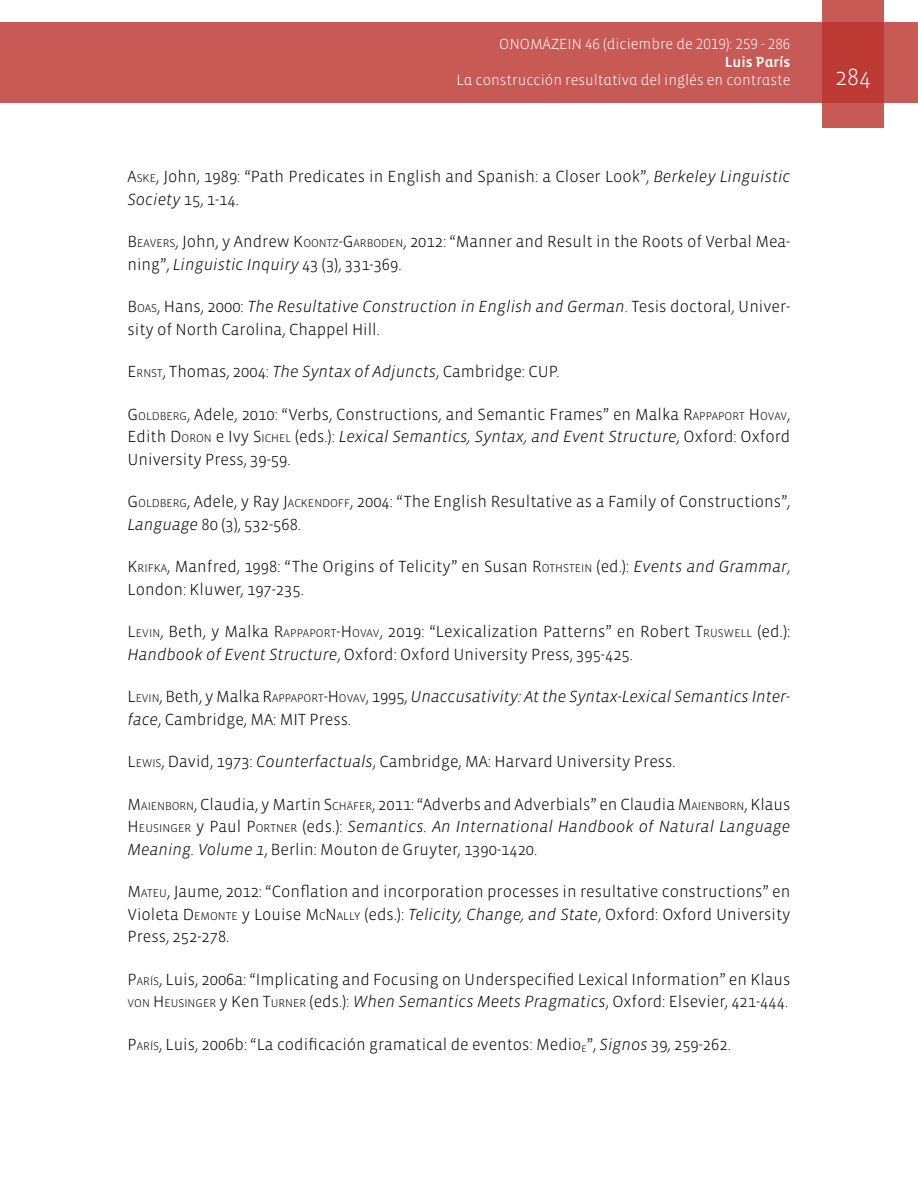
<style>
.page{position:relative;width:918px;height:1188px;background:#fff}
.page>*{position:absolute;margin:0;border:0;box-sizing:border-box;transform-origin:0 0}
.t1{font:300 24px "Vista Sans";color:#fff}
.t2{font:300 16.5px/22.5px "Vista Sans";color:#000}
.t3{font:italic 300 16.5px/22.5px "Vista Sans";letter-spacing:-.005em;color:#000}
.t4{font:300 15px "Vista Sans Alt";color:#fff}
.t5{font:15px "Vista Sans Alt Med";color:#fff}
.t6{font:300 11.55px "Vista Sans";color:#000}
.s1{font-style:inherit}
.s2{font-size:11.55px}
.s3{font-style:italic}
.s4{font-size:16.5px}
.s5{font-style:normal;font-size:11.55px}
.s6{font-style:normal}
</style>
<div class="page">
<div style="left:0;top:23px;width:918px;height:80px;background:#c85a55"></div>
<svg style="left:822px;top:0;width:62px;height:128px;background:#c1453f"></svg>
<p class="t4" style="left:499px;top:37px;width:293px">ONOMÁZEIN 46 (diciembre de 2019): 259 - 286</p>
<p class="t5" style="left:725px;top:55px;width:67px">Luis París</p>
<p class="t4" style="left:456px;top:73px;width:335px">La construcción resultativa del inglés en contraste</p>
<h1 class="t1" style="left:835px;top:65px;width:37px">284</h1>
<p class="t2" style="left:128px;top:166px;width:664px"><span class="s1">A</span><span class="s2">SKE</span>, John, 1989: “Path Predicates in English and Spanish: a Closer Look”, <span class="s3">Berkeley Linguistic<br>Society</span> 15, 1-14.</p>
<p class="t2" style="left:128px;top:231px;width:664px"><span class="s1">B</span><span class="s2">EAVERS</span>, John, y Andrew <span class="s1">K</span><span class="s2">OONTZ</span><span class="s1">-G</span><span class="s2">ARBODEN</span>, 2012: “Manner and Result in the Roots of Verbal Mea&shy;ning”, <span class="s3">Linguistic Inquiry</span> 43 (3), 331-369.</p>
<p class="t2" style="left:128px;top:296px;width:664px"><span class="s1">B</span><span class="s2">OAS</span>, Hans, 2000: <span class="s3">The Resultative Construction in English and German</span>. Tesis doctoral, Univer&shy;sity of North Carolina, Chappel Hill.</p>
<p class="t2" style="left:128px;top:361px;width:434px"><span class="s1">E</span> <span class="s2">RNST</span>, Thomas, 2004: <span class="s3">The Syntax of Adjuncts</span>, Cambridge: CUP.</p>
<p class="t2" style="left:128px;top:403px;width:573px"><span class="s1">G</span><span class="s2">OLDB ERG</span>, Adele, 2010: “Verbs, Constructions, and Semantic Frames” en Malka <span class="s1">R</span><span class="s2">APPAP</span></p>
<p class="t6" style="left:725px;top:410px;width:67px">ORT <span class="s4">H</span>OVAV<span class="s4">,</span></p>
<p class="t2" style="left:128px;top:426px;width:664px">Edith <span class="s1">D</span> <span class="s2">ORON</span> e Ivy <span class="s1">S</span> <span class="s2">ICH EL</span> (eds.): <span class="s3">Lexical Semantics, Syntax, and Event Structure</span>, Oxford: Oxford<br>University Press, 39-59.</p>
<p class="t2" style="left:128px;top:491px;width:664px"><span class="s1">G</span><span class="s2">OLDBERG</span>, Adele, y Ray <span class="s1">J</span><span class="s2">ACKENDOFF</span>, 2004: “The English Resultative as a Family of Constructions”,<br><span class="s3">Language</span> 80 (3), 532-568.</p>
<p class="t2" style="left:128px;top:556px;width:664px"><span class="s1">K</span> <span class="s2">RIFKA</span>, Manfred, 1998: “The Origins of Telicity” en Susan <span class="s1">R</span><span class="s2">OTH STEIN</span> (ed.): <span class="s3">Events and Grammar</span>,<br>London: Kluwer, 197-235.</p>
<p class="t2" style="left:128px;top:621px;width:164px"><span class="s1">L</span><span class="s2">EVIN</span>, Beth, y Malka <span class="s1">R</span><span class="s2">APPAP</span></p>
<p class="t2" style="left:128px;top:621px;width:664px;text-indent:188px"><span class="s2">ORT</span><span class="s1">-H</span><span class="s2">OVAV</span>, 2019: “Lexicalization Patterns” en Robert <span class="s1">T</span><span class="s2">RUSWELL</span> (ed.):<br><span class="s3">Handbook of Event Structure</span>, Oxford: Oxford University Press, 395-425.</p>
<p class="t2" style="left:128px;top:686px;width:152px"><span class="s1">L</span><span class="s2">EVIN</span>, Beth, y Malka <span class="s1">R</span><span class="s2">APPAP</span></p>
<p class="t3" style="left:128px;top:686px;width:664px;text-indent:176px"><span class="s5">ORT</span><span class="s6">-H</span><span class="s5">OVAV</span><span class="s6">, 1995,</span> Unaccusativity: At the Syntax-Lexical Semantics Inter&shy;face<span class="s6">, Cambridge, MA: MIT Press.</span></p>
<p class="t2" style="left:128px;top:751px;width:550px"><span class="s1">L</span><span class="s2">EWIS</span>, David, 1973: <span class="s3">Counterfactuals</span>, Cambridge, MA: Harvard University Press.</p>
<p class="t2" style="left:128px;top:793px;width:664px;text-align:justify"><span class="s1">M</span><span class="s2">AIENBORN</span>, Claudia, y Martin <span class="s1">S</span><span class="s2">CHÄFER</span>, 2011: “Adverbs and Adverbials” en Claudia <span class="s1">M</span><span class="s2">AIENBORN</span>, Klaus <span class="s1">H</span><span class="s2">EUSING ER</span> y Paul <span class="s1">P</span><span class="s2">ORTNER</span> (eds.): <span class="s3">Semantics. An International Handbook of Natural Language Meaning. Volume 1</span>, Berlin: Mouton de Gruyter, 1390-1420.</p>
<p class="t2" style="left:128px;top:881px;width:664px;text-align:justify"><span class="s1">M</span><span class="s2">ATEU</span>, Jaume, 2012: “Conflation and incorporation processes in resultative constructions” en Violeta <span class="s1">D</span> <span class="s2">EMONTE</span> y Louise <span class="s1">M</span> <span class="s2">C</span><span class="s1">N</span> <span class="s2">ALLY</span> (eds.): <span class="s3">Telicity, Change, and State</span>, Oxford: Oxford University Press, 252-278.</p>
<p class="t2" style="left:128px;top:968px;width:664px"><span class="s1">P</span><span class="s2">ARÍS</span>, Luis, 2006a: “Implicating and Focusing on Underspecified Lexical Information” en Klaus<br><span class="s2">VON</span> <span class="s1">H</span><span class="s2">EUSING ER</span> y Ken <span class="s1">T</span><span class="s2">URNER</span> (eds.): <span class="s3">When Semantics Meets Pragmatics</span>, Oxford: Elsevier, 421-444.</p>
<p class="t2" style="left:128px;top:1033px;width:605px"><span class="s1">P</span><span class="s2">ARÍS</span>, Luis, 2006b: “La codificación gramatical de eventos: Medio<sub>E</sub>”, <span class="s3">Signos</span> 39, 259-262.</p>
</div>
